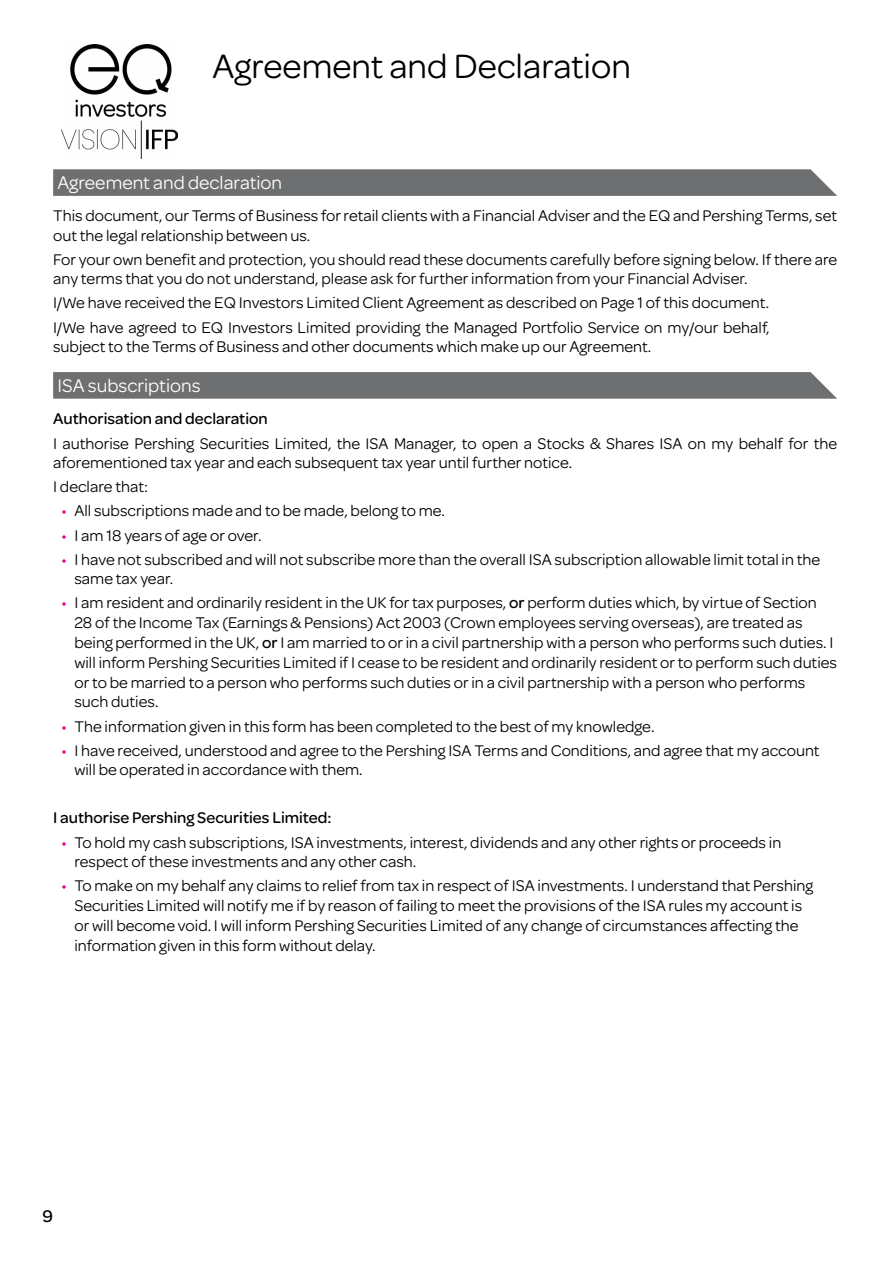
<style>
.page{position:relative;width:893px;height:1263px;background:#fff}
.page>*{position:absolute;margin:0;border:0;box-sizing:border-box;transform-origin:0 0}
.t1{font:36px "Omnes";color:#000}
.t2{font:19.5px "Omnes";color:#fff}
.t3{font:500 18px "Omnes";color:#000}
.t4{font:16.5px/19.8px "Omnes";color:#000}
.t5{font:500 16.5px "Omnes";color:#000}
.s1{color:#ec008c}
.s2{font-weight:500}
</style>
<div class="page">
<img style="left:61px;top:45px;width:117px;height:114px">
<svg style="left:53px;top:169px;width:784px;height:27px;background:#717375"></svg>
<svg style="left:53px;top:372px;width:784px;height:27px;background:#717375"></svg>
<h1 class="t1" style="left:213px;top:42px;width:420px">Agreement and Declaration</h1>
<p class="t2" style="left:57px;top:170px;width:226px">Agreement and declaration</p>
<p class="t4" style="left:53px;top:204px;width:785px">This document, our Terms of Business for retail clients with a Financial Adviser and the EQ and Pershing Terms, set out the legal relationship between us.</p>
<p class="t4" style="left:53px;top:248px;width:786px">For your own benefit and protection, you should read these documents carefully before signing below. If there are any terms that you do not understand, please ask for further information from your Financial Adviser.</p>
<p class="t4" style="left:53px;top:290px;width:718px;line-height:24px">I/We have received the EQ Investors Limited Client Agreement as described on Page 1 of this document.<br>I/We have agreed to EQ Investors Limited providing the Managed Portfolio Service on my/our behalf,</p>
<p class="t4" style="left:53px;top:336px;width:600px">subject to the Terms of Business and other documents which make up our Agreement.</p>
<p class="t2" style="left:57px;top:373px;width:145px">ISA subscriptions</p>
<p class="t5" style="left:53px;top:408px;width:216px">Authorisation and declaration</p>
<p class="t4" style="left:53px;top:432px;width:785px">I authorise Pershing Securities Limited, the ISA Manager, to open a Stocks &amp; Shares ISA on my behalf for the aforementioned tax year and each subsequent tax year until further notice.</p>
<p class="t4" style="left:53px;top:476px;width:96px">I declare that:</p>
<p class="t4" style="left:62px;top:500px;width:385px"><span class="s1">•</span> All subscriptions made and to be made, belong to me.</p>
<p class="t4" style="left:62px;top:524px;width:201px"><span class="s1">•</span> I am 18 years of age or over.</p>
<p class="t4" style="left:74px;top:548px;width:747px;text-indent:-13px"><span class="s1">•</span> I have not subscribed and will not subscribe more than the overall ISA subscription allowable limit total in the same tax year.</p>
<p class="t4" style="left:74px;top:592px;width:764px;text-indent:-13px"><span class="s1">•</span> I am resident and ordinarily resident in the UK for tax purposes, <span class="s2">or</span> perform duties which, by virtue of Section 28 of the Income Tax (Earnings &amp; Pensions) Act 2003 (Crown employees serving overseas), are treated as being performed in the UK, <span class="s2">or</span> I am married to or in a civil partnership with a person who performs such duties. I will inform Pershing Securities Limited if I cease to be resident and ordinarily resident or to perform such duties or to be married to a person who performs such duties or in a civil partnership with a person who performs such duties.</p>
<p class="t4" style="left:62px;top:715px;width:594px"><span class="s1">•</span> The information given in this form has been completed to the best of my knowledge.</p>
<p class="t4" style="left:74px;top:739px;width:747px;text-indent:-13px"><span class="s1">•</span> I have received, understood and agree to the Pershing ISA Terms and Conditions, and agree that my account will be operated in accordance with them.</p>
<p class="t5" style="left:53px;top:806px;width:280px">I authorise Pershing Securities Limited:</p>
<p class="t4" style="left:74px;top:831px;width:708px;text-indent:-13px"><span class="s1">•</span> To hold my cash subscriptions, ISA investments, interest, dividends and any other rights or proceeds in respect of these investments and any other cash.</p>
<p class="t4" style="left:74px;top:875px;width:740px;text-indent:-13px"><span class="s1">•</span> To make on my behalf any claims to relief from tax in respect of ISA investments. I understand that Pershing Securities Limited will notify me if by reason of failing to meet the provisions of the ISA rules my account is or will become void. I will inform Pershing Securities Limited of any change of circumstances affecting the information given in this form without delay.</p>
<p class="t3" style="left:43px;top:1203px;width:12px">9</p>
</div>
